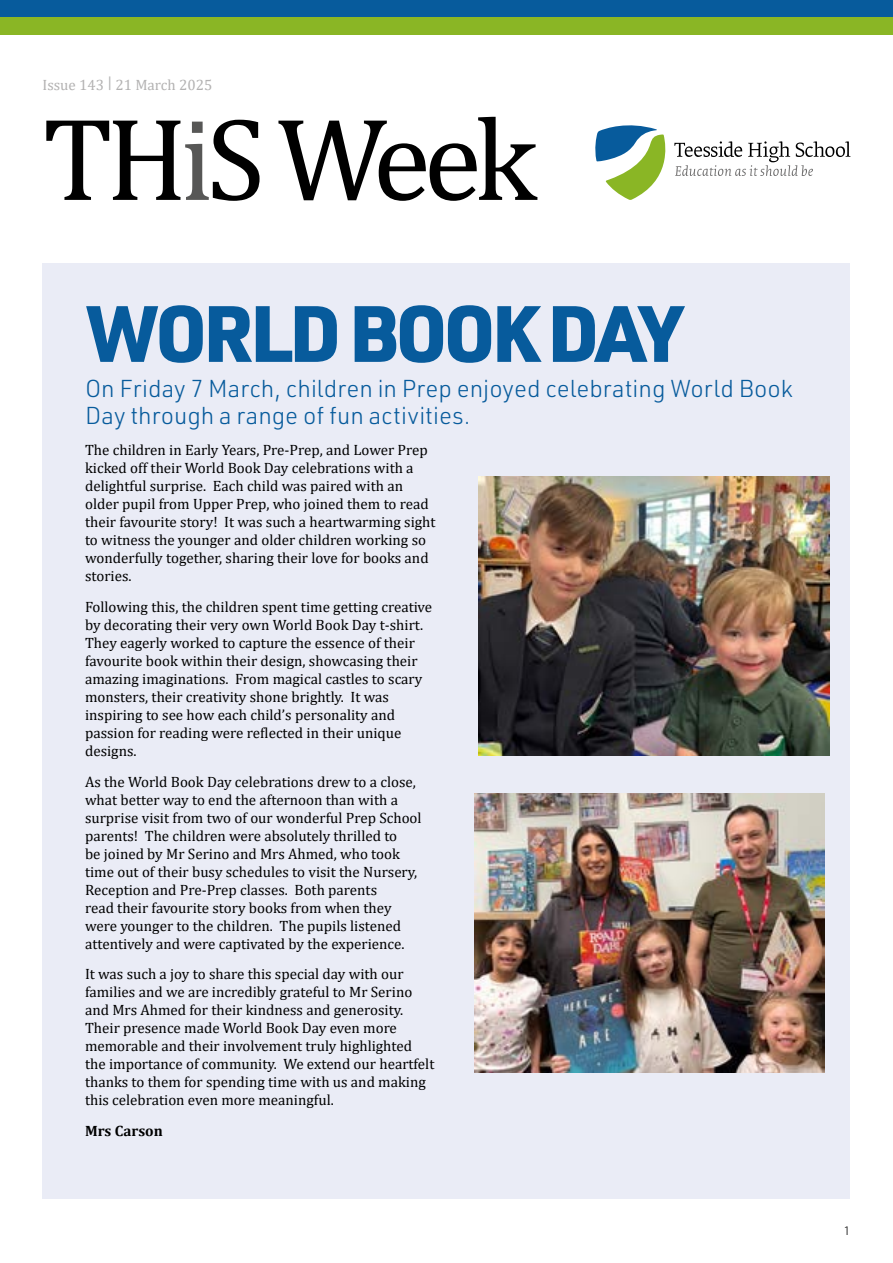
<style>
.page{position:relative;width:893px;height:1263px;background:#fff}
.page>*{position:absolute;margin:0;border:0;box-sizing:border-box;transform-origin:0 0}
.t1{font:118.95px "Cambria";letter-spacing:-.06em;color:#000}
.t2{font:900 78px "URWDIN";letter-spacing:-.05em;color:#075b9c}
.t3{font:300 24px/27px "URWDIN";color:#075b9c}
.t4{font:15px/18px "Cambria";color:#000}
.t5{font:15px "Cambria";color:#b3b2b2}
.t6{font:700 15px "Cambria";color:#000}
.t7{font:300 12px "URWDIN";color:#000}
.s1{color:#575756}
</style>
<div class="page">
<div style="left:0;top:0;width:893px;height:17px;background:#075b9c"></div>
<div style="left:0;top:17px;width:893px;height:17px;background:#8ab625"></div>
<svg style="left:595px;top:125px;width:255px;height:75px"></svg>
<div style="left:43px;top:264px;width:807px;height:935px;background:#eaecf6"></div>
<img style="left:478px;top:476px;width:351px;height:279px">
<img style="left:474px;top:793px;width:351px;height:279px">
<p class="t5" style="left:43px;top:76px;width:171px">Issue 143 | 21 March 2025</p>
<h1 class="t1" style="left:43px;top:89px;width:496px">TH<span class="s1">i</span>S Week</h1>
<h2 class="t2" style="left:85px;top:280px;width:599px">WORLD BOOK DAY</h2>
<h3 class="t3" style="left:85px;top:375px;width:709px">On Friday 7 March, children in Prep enjoyed celebrating World Book<br>Day through a range of fun activities.</h3>
<p class="t4" style="left:85px;top:441px;width:352px">The children in Early Years, Pre-Prep, and Lower Prep kicked off their World Book Day celebrations with a delightful surprise. Each child was paired with an older pupil from Upper Prep, who joined them to read their favourite story! It was such a heartwarming sight to witness the younger and older children working so wonderfully together, sharing their love for books and stories.</p>
<p class="t4" style="left:85px;top:598px;width:349px">Following this, the children spent time getting creative by decorating their very own World Book Day t-shirt.<br>They eagerly worked to capture the essence of their favourite book within their design, showcasing their amazing imaginations. From magical castles to scary monsters, their creativity shone brightly. It was inspiring to see how each child’s personality and passion for reading were reflected in their unique designs.</p>
<p class="t4" style="left:85px;top:772px;width:338px">As the World Book Day celebrations drew to a close, what better way to end the afternoon than with a surprise visit from two of our wonderful Prep School parents! The children were absolutely thrilled to<br>be joined by Mr Serino and Mrs Ahmed, who took time out of their busy schedules to visit the Nursery, Reception and Pre-Prep classes. Both parents<br>read their favourite story books from when they were younger to the children. The pupils listened attentively and were captivated by the experience.</p>
<p class="t4" style="left:85px;top:965px;width:351px">It was such a joy to share this special day with our families and we are incredibly grateful to Mr Serino and Mrs Ahmed for their kindness and generosity.<br>Their presence made World Book Day even more memorable and their involvement truly highlighted the importance of community. We extend our heartfelt thanks to them for spending time with us and making this celebration even more meaningful.</p>
<p class="t6" style="left:85px;top:1120px;width:79px">Mrs Carson</p>
<p class="t7" style="left:844px;top:1223px;width:8px">1</p>
</div>
